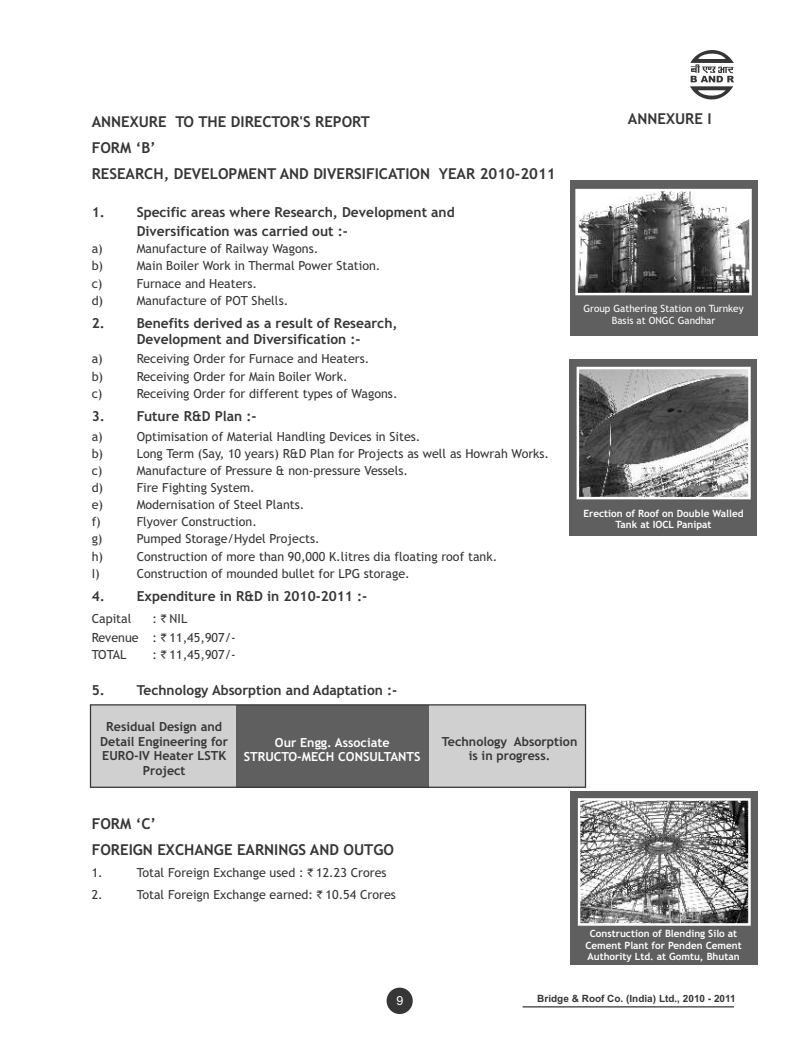
<style>
.page{position:relative;width:810px;height:1054px;background:#fff}
.page>*{position:absolute;margin:0;border:0;box-sizing:border-box;transform-origin:0 0}
.t1{font:700 15px/26.1px "Trebuchet MS";color:#363636}
.t2{font:700 13.75px/18.9px "Trebuchet MS";color:#363636}
.t3{font:12.5px/17.1px "Trebuchet MS";color:#363636}
.t4{font:700 12.5px/14.5px "Trebuchet MS";color:#363636;text-align:center}
.t5{font:700 12.5px/14.5px "Trebuchet MS";color:#fff;text-align:center}
.t6{font:12.5px "Arial";color:#fff}
.t7{font:700 10px/11.6px "Trebuchet MS";color:#fff;text-align:center}
.t8{font:10px/11.6px "Trebuchet MS";color:#fff;text-align:center}
.t9{font:700 10px "Arial";color:#363636}
.t10{font:8.75px "Rupees";color:#363636}
.s1{font-family:"Rupees";font-size:8.75px}
</style>
<div class="page">
<div style="left:570px;top:181px;width:188px;height:155px;background:#5f5f5f"></div>
<div style="left:569px;top:359px;width:188px;height:176px;background:#5f5f5f"></div>
<svg style="left:690px;top:50px;width:44px;height:50px"></svg>
<hr style="left:523px;top:1005px;width:211px;height:2px;background:#363636">
<div style="left:387px;top:987px;width:26px;height:26px;background:#363636;border-radius:50%"></div>
<div style="left:570px;top:791px;width:188px;height:173px;background:#5f5f5f"></div>
<img style="left:582px;top:801px;width:165px;height:120px">
<div style="left:578px;top:797px;width:173px;height:128px;border:3px solid #fff"></div>
<div style="left:90px;top:704px;width:496px;height:83px;background:#d0d0d0"></div>
<div style="left:236px;top:704px;width:192px;height:83px;background:#5f5f5f"></div>
<div style="left:90px;top:704px;width:496px;height:83px;border:1px solid #363636"></div>
<img style="left:579px;top:193px;width:169px;height:98px">
<div style="left:575px;top:189px;width:177px;height:106px;border:3px solid #fff"></div>
<img style="left:581px;top:370px;width:166px;height:125px">
<div style="left:577px;top:366px;width:174px;height:133px;border:3px solid #fff"></div>
<p class="t1" style="left:92px;top:109px;width:465px">ANNEXURE TO THE DIRECTOR'S REPORT<br>FORM ‘B’<br>RESEARCH, DEVELOPMENT AND DIVERSIFICATION YEAR 2010-2011</p>
<p class="t2" style="left:137px;top:204px;width:320px;text-indent:-45px">1. Specific areas where Research, Development and<br>Diversification was carried out :-</p>
<p class="t3" style="left:92px;top:241px;width:13px;text-align:justify">a) b) c) d)</p>
<p class="t3" style="left:137px;top:241px;width:245px">Manufacture of Railway Wagons.<br>Main Boiler Work in Thermal Power Station.<br>Furnace and Heaters.<br>Manufacture of POT Shells.</p>
<p class="t2" style="left:92px;top:316px;width:307px;line-height:16px;text-align:center">2. Benefits derived as a result of Research,<br>Development and Diversification :-</p>
<p class="t3" style="left:137px;top:351px;width:262px">Receiving Order for Furnace and Heaters.<br>Receiving Order for Main Boiler Work.<br>Receiving Order for different types of Wagons.</p>
<p class="t3" style="left:137px;top:428px;width:414px">Optimisation of Material Handling Devices in Sites.<br>Long Term (Say, 10 years) R&amp;D Plan for Projects as well as Howrah Works.<br>Manufacture of Pressure &amp; non-pressure Vessels.<br>Fire Fighting System.<br>Modernisation of Steel Plants.</p>
<p class="t3" style="left:92px;top:351px;width:13px;text-align:justify">a) b) c)</p>
<p class="t3" style="left:92px;top:428px;width:13px;text-align:justify">a) b) c) d) e)</p>
<p class="t2" style="left:92px;top:408px;width:166px">3. Future R&amp;D Plan :-</p>
<p class="t3" style="left:92px;top:514px;width:11px">f)</p>
<p class="t3" style="left:137px;top:514px;width:122px">Flyover Construction.</p>
<p class="t3" style="left:92px;top:531px;width:12px">g)</p>
<p class="t3" style="left:137px;top:531px;width:185px">Pumped Storage/Hydel Projects.</p>
<p class="t3" style="left:92px;top:548px;width:13px">h)</p>
<p class="t3" style="left:137px;top:548px;width:362px">Construction of more than 90,000 K.litres dia floating roof tank.</p>
<p class="t3" style="left:92px;top:565px;width:10px">I)</p>
<p class="t3" style="left:137px;top:565px;width:275px">Construction of mounded bullet for LPG storage.</p>
<p class="t10" style="left:161px;top:615px;width:10px">!</p>
<p class="t2" style="left:92px;top:588px;width:277px">4. Expenditure in R&amp;D in 2010-2011 :-</p>
<p class="t3" style="left:92px;top:611px;width:41px">Capital</p>
<p class="t3" style="left:92px;top:610px;width:146px;line-height:18.9px;text-indent:61px">: NIL<br>Revenue : <span class="s1">!</span>11,45,907/-</p>
<p class="t3" style="left:92px;top:647px;width:36px">TOTAL</p>
<p class="t3" style="left:153px;top:647px;width:85px">: <span class="s1">!</span>11,45,907/-</p>
<p class="t2" style="left:92px;top:681px;width:307px">5. Technology Absorption and Adaptation :-</p>
<p class="t1" style="left:628px;top:106px;width:85px">ANNEXURE I</p>
<p class="t8" style="left:583px;top:304px;width:162px">Group Gathering Station on Turnkey<br>Basis at ONGC Gandhar</p>
<p class="t7" style="left:583px;top:508px;width:162px">Erection of Roof on Double Walled<br>Tank at IOCL Panipat</p>
<p class="t4" style="left:100px;top:720px;width:129px">Residual Design and<br>Detail Engineering for<br>EURO-IV Heater LSTK<br>Project</p>
<p class="t5" style="left:244px;top:735px;width:178px">Our Engg. Associate<br>STRUCTO-MECH CONSULTANTS</p>
<p class="t1" style="left:92px;top:811px;width:304px">FORM ‘C’<br>FOREIGN EXCHANGE EARNINGS AND OUTGO</p>
<p class="t3" style="left:92px;top:865px;width:13px">1.</p>
<p class="t3" style="left:137px;top:865px;width:251px">Total Foreign Exchange used : <span class="s1">!</span>12.23 Crores</p>
<p class="t3" style="left:92px;top:886px;width:13px">2.</p>
<p class="t3" style="left:137px;top:886px;width:261px">Total Foreign Exchange earned: <span class="s1">!</span>10.54 Crores</p>
<p class="t4" style="left:442px;top:734px;width:137px">Technology Absorption is in progress.</p>
<p class="t7" style="left:585px;top:928px;width:158px">Construction of Blending Silo at<br>Cement Plant for Penden Cement<br>Authority Ltd. at Gomtu, Bhutan</p>
<p class="t6" style="left:396px;top:995px;width:8px">9</p>
<p class="t9" style="left:537px;top:994px;width:200px">Bridge &amp; Roof Co. (India) Ltd., 2010 - 2011</p>
</div>
